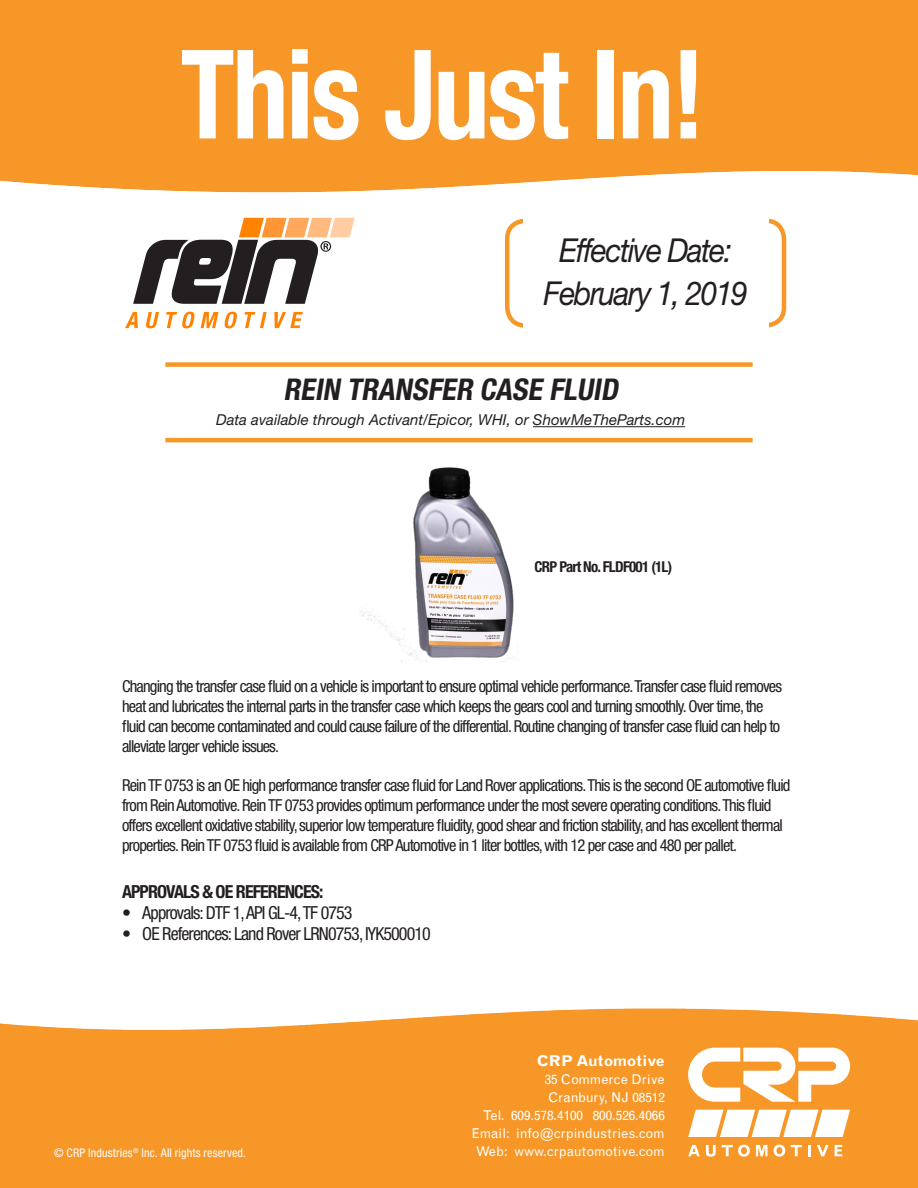
<style>
.page{position:relative;width:918px;height:1188px;background:#fff}
.page>*{position:absolute;margin:0;border:0;box-sizing:border-box;transform-origin:0 0}
.t1{font:700 condensed 123.75px "Helvetica Neue LT Std";letter-spacing:-.02em;color:#fff;scale:.91 1}
.t2{font:italic 33px "Helvetica Neue LT Std";letter-spacing:-.05em;color:#231f20;scale:.91 1}
.t3{font:italic 700 condensed 30px "Helvetica Neue LT Std";color:#231f20}
.t4{font:condensed 18px "Helvetica Neue LT Std";letter-spacing:-.05em;color:#231f20}
.t5{font:700 condensed 18px "Helvetica Neue LT Std";letter-spacing:-.05em;color:#231f20}
.t6{font:condensed 16.5px/19.8px "Helvetica Neue LT Std";letter-spacing:-.05em;color:#231f20}
.t7{font:italic 15px "Helvetica Neue LT Std";color:#231f20}
.t8{font:700 condensed 15px "Helvetica Neue LT Std";letter-spacing:-.05em;color:#231f20}
.t9{font:700 15px "Grotesque MT Std";color:#fff}
.t10{font:13.5px/18px "Grotesque MT Std";color:#fff;text-align:right}
.t11{font:condensed 12px "Helvetica Neue LT Std";letter-spacing:.01em;color:#fff}
</style>
<div class="page">
<img style="left:0;top:158px;width:918px;height:35px">
<div style="left:0;top:0;width:918px;height:158px;background:#f79728"></div>
<svg style="left:125px;top:312px;width:178px;height:16px"></svg>
<svg style="left:133px;top:218px;width:222px;height:86px"></svg>
<div style="left:505px;top:219px;width:281px;height:109px;border:4px solid #f79728;border-radius:18px"></div>
<img style="left:0;top:1008px;width:918px;height:36px">
<div style="left:0;top:1044px;width:918px;height:144px;background:#f79728"></div>
<svg style="left:688px;top:1048px;width:162px;height:54px"></svg>
<svg style="left:688px;top:1145px;width:12px;height:11px"></svg>
<svg style="left:706px;top:1145px;width:10px;height:12px"></svg>
<svg style="left:722px;top:1145px;width:28px;height:12px"></svg>
<svg style="left:756px;top:1145px;width:12px;height:11px"></svg>
<svg style="left:774px;top:1145px;width:11px;height:12px"></svg>
<svg style="left:791px;top:1145px;width:11px;height:11px"></svg>
<svg style="left:808px;top:1145px;width:3px;height:11px"></svg>
<svg style="left:817px;top:1145px;width:12px;height:11px"></svg>
<svg style="left:835px;top:1145px;width:8px;height:11px"></svg>
<svg style="left:688px;top:1110px;width:162px;height:27px;background:#fdefdf"></svg>
<div style="left:523px;top:198px;width:246px;height:150px;background:#fff"></div>
<div style="left:165px;top:362px;width:588px;height:5px;background:#f79728"></div>
<hr style="left:165px;top:438px;width:588px;height:4px;background:#f79728">
<hr style="left:533px;top:426px;width:152px;height:1px;background:#231f20">
<img style="left:360px;top:467px;width:154px;height:196px">
<h1 class="t1" style="left:181px;top:20px;width:578px">This Just In!</h1>
<p class="t2" style="left:559px;top:231px;width:191px">Effective Date:</p>
<p class="t2" style="left:544px;top:274px;width:226px">February 1, 2019</p>
<p class="t3" style="left:284px;top:372px;width:341px">REIN TRANSFER CASE FLUID</p>
<p class="t7" style="left:216px;top:411px;width:470px">Data available through Activant/Epicor, WHI, or ShowMeTheParts.com</p>
<p class="t8" style="left:535px;top:558px;width:139px">CRP Part No. FLDF001 (1L)</p>
<p class="t6" style="left:122px;top:676px;width:662px">Changing the transfer case fluid on a vehicle is important to ensure optimal vehicle performance. Transfer case fluid removes heat and lubricates the internal parts in the transfer case which keeps the gears cool and turning smoothly. Over time, the fluid can become contaminated and could cause failure of the differential. Routine changing of transfer case fluid can help to alleviate larger vehicle issues.</p>
<p class="t6" style="left:122px;top:775px;width:670px">Rein TF 0753 is an OE high performance transfer case fluid for Land Rover applications. This is the second OE automotive fluid from Rein Automotive. Rein TF 0753 provides optimum performance under the most severe operating conditions. This fluid offers excellent oxidative stability, superior low temperature fluidity, good shear and friction stability, and has excellent thermal properties. Rein TF 0753 fluid is available from CRP Automotive in 1 liter bottles, with 12 per case and 480 per pallet.</p>
<p class="t5" style="left:122px;top:881px;width:203px">APPROVALS &amp; OE REFERENCES:</p>
<p class="t4" style="left:122px;top:902px;width:232px">• Approvals: DTF 1, API GL-4, TF 0753</p>
<p class="t4" style="left:122px;top:923px;width:310px">• OE References: Land Rover LRN0753, IYK500010</p>
<p class="t9" style="left:537px;top:1052px;width:129px">CRP Automotive</p>
<p class="t10" style="left:472px;top:1070px;width:195px">35 Commerce Drive<br>Cranbury, NJ 08512<br>Tel. 609.578.4100 800.526.4066<br>Email: info@crpindustries.com</p>
<p class="t11" style="left:54px;top:1145px;width:193px">© CRP Industries<sup>®</sup> Inc. All rights reserved.</p>
<p class="t10" style="left:476px;top:1142px;width:191px">Web: www.crpautomotive.com</p>
</div>
